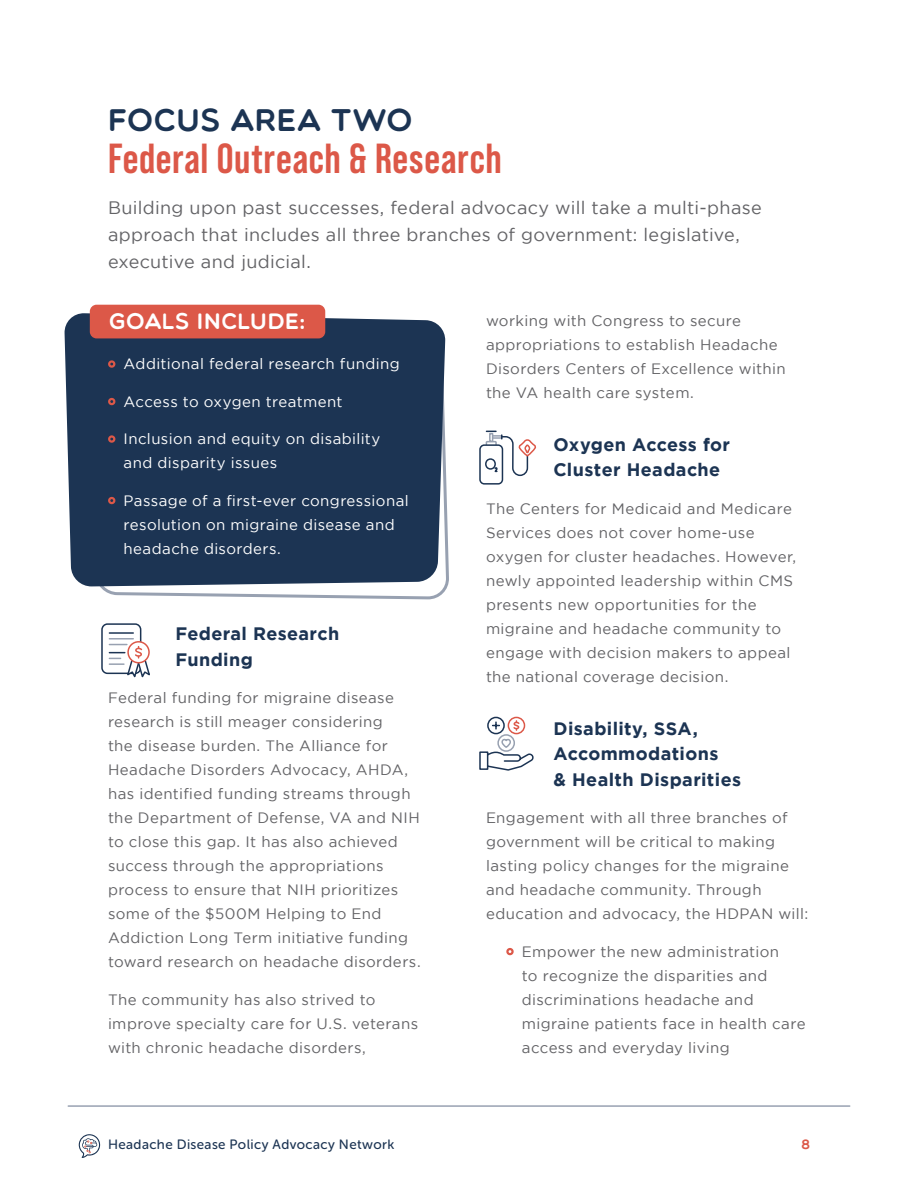
<style>
.page{position:relative;width:918px;height:1188px;background:#fff}
.page>*{position:absolute;margin:0;border:0;box-sizing:border-box;transform-origin:0 0}
.t1{font:700 42px "Bebas Neue Pro";letter-spacing:.015em;color:#dc5848}
.t2{font:31.5px "Multicolore";letter-spacing:.02em;color:#1c3453}
.Body_Copy_-_3{font:22.5px "Multicolore";letter-spacing:.025em;color:#fff}
.Body_Copy_-_3-2{font:18px/27px "Gotham";letter-spacing:.02em;color:#636366}
.Body_Copy_-_3-3{font:700 18px/25.5px "Gotham";letter-spacing:.02em;color:#1c3453}
.Body_Copy_-_3-4{font:15px/24px "Gotham";letter-spacing:.03em;color:#636366}
.Body_Copy_-_3-5{font:15px/24px "Gotham";letter-spacing:.025em;color:#fff}
.Body_Copy_-_3-6{font:13.5px "Museo Sans Rounded 500";letter-spacing:.03em;color:#1c3453}
.Body_Copy_-_3-7{font:13.5px "Multicolore";color:#dc5848}
.s1{font-weight:900;color:#dc5848}
</style>
<div class="page">
<svg style="left:100px;top:474px;width:348px;height:126px"></svg>
<div style="left:64px;top:313px;width:382px;height:274px;background:#1c3453"></div>
<div style="left:90px;top:305px;width:235px;height:33px;background:#dc5848;border-radius:7px"></div>
<div style="left:479px;top:444px;width:24px;height:41px;border:2px solid #1c3453;border-radius:4px"></div>
<svg style="left:484px;top:431px;width:53px;height:46px"></svg>
<div style="left:101px;top:623px;width:40px;height:51px;border:2px solid #1c3453;border-radius:6px"></div>
<hr style="left:109px;top:632px;width:24px;height:2px;background:#1c3453">
<hr style="left:109px;top:638px;width:24px;height:2px;background:#98a1b1">
<div style="left:127px;top:641px;width:23px;height:22px;border:2px solid #dc5848;border-radius:50%"></div>
<svg style="left:109px;top:644px;width:41px;height:34px"></svg>
<div style="left:497px;top:734px;width:18px;height:18px;border:2px solid #98a1b1;border-radius:50%"></div>
<svg style="left:488px;top:717px;width:16px;height:17px"></svg>
<div style="left:487px;top:717px;width:18px;height:17px;border:2px solid #1c3453;border-radius:50%"></div>
<div style="left:508px;top:717px;width:17px;height:17px;border:2px solid #dc5848;border-radius:50%"></div>
<svg style="left:479px;top:738px;width:55px;height:33px"></svg>
<svg style="left:493px;top:722px;width:6px;height:7px"></svg>
<svg style="left:512px;top:721px;width:9px;height:10px"></svg>
<svg style="left:79px;top:1134px;width:21px;height:24px"></svg>
<hr style="left:68px;top:1105px;width:782px;height:2px;background:#98a1b1">
<p class="t2" style="left:108px;top:101px;width:306px">FOCUS AREA TWO</p>
<p class="t1" style="left:108px;top:134px;width:395px">Federal Outreach &amp; Research</p>
<p class="Body_Copy_-_3-2" style="left:108px;top:194px;width:655px">Building upon past successes, federal advocacy will take a multi-phase approach that includes all three branches of government: legislative, executive and judicial.</p>
<p class="Body_Copy_-_3" style="left:109px;top:308px;width:198px">GOALS INCLUDE:</p>
<p class="Body_Copy_-_3-5" style="left:108px;top:352px;width:293px"><span class="s1">•</span> Additional federal research funding</p>
<p class="Body_Copy_-_3-5" style="left:108px;top:389px;width:236px"><span class="s1">•</span> Access to oxygen treatment</p>
<p class="Body_Copy_-_3-5" style="left:124px;top:427px;width:258px;text-indent:-16px"><span class="s1">•</span> Inclusion and equity on disability and disparity issues</p>
<p class="Body_Copy_-_3-5" style="left:124px;top:488px;width:287px;text-indent:-16px"><span class="s1">•</span> Passage of a first-ever congressional resolution on migraine disease and headache disorders.</p>
<p class="Body_Copy_-_3-3" style="left:176px;top:621px;width:165px">Federal Research<br>Funding</p>
<p class="Body_Copy_-_3-4" style="left:108px;top:686px;width:313px">Federal funding for migraine disease research is still meager considering<br>the disease burden. The Alliance for Headache Disorders Advocacy, AHDA, has identified funding streams through the Department of Defense, VA and NIH to close this gap. It has also achieved success through the appropriations process to ensure that NIH prioritizes some of the $500M Helping to End Addiction Long Term initiative funding toward research on headache disorders.</p>
<p class="Body_Copy_-_3-4" style="left:108px;top:987px;width:312px">The community has also strived to improve specialty care for U. S. veterans with chronic headache disorders,</p>
<p class="Body_Copy_-_3-4" style="left:486px;top:309px;width:301px">working with Congress to secure appropriations to establish Headache Disorders Centers of Excellence within the VA health care system.</p>
<p class="Body_Copy_-_3-3" style="left:554px;top:431px;width:178px">Oxygen Access for<br>Cluster Headache</p>
<p class="Body_Copy_-_3-4" style="left:486px;top:496px;width:312px">The Centers for Medicaid and Medicare Services does not cover home-use oxygen for cluster headaches. However, newly appointed leadership within CMS presents new opportunities for the migraine and headache community to engage with decision makers to appeal the national coverage decision.</p>
<p class="Body_Copy_-_3-3" style="left:554px;top:715px;width:189px">Disability, SSA,<br>Accommodations<br>&amp; Health Disparities</p>
<p class="Body_Copy_-_3-4" style="left:486px;top:806px;width:324px">Engagement with all three branches of government will be critical to making lasting policy changes for the migraine and headache community. Through education and advocacy, the HDPAN will:</p>
<p class="Body_Copy_-_3-4" style="left:522px;top:939px;width:285px;text-indent:-16px"><span class="s1">•</span> Empower the new administration<br>to recognize the disparities and discriminations headache and migraine patients face in health care access and everyday living</p>
<p class="Body_Copy_-_3-6" style="left:108px;top:1137px;width:288px">Headache Disease Policy Advocacy Network</p>
<p class="Body_Copy_-_3-7" style="left:801px;top:1136px;width:10px">8</p>
</div>
